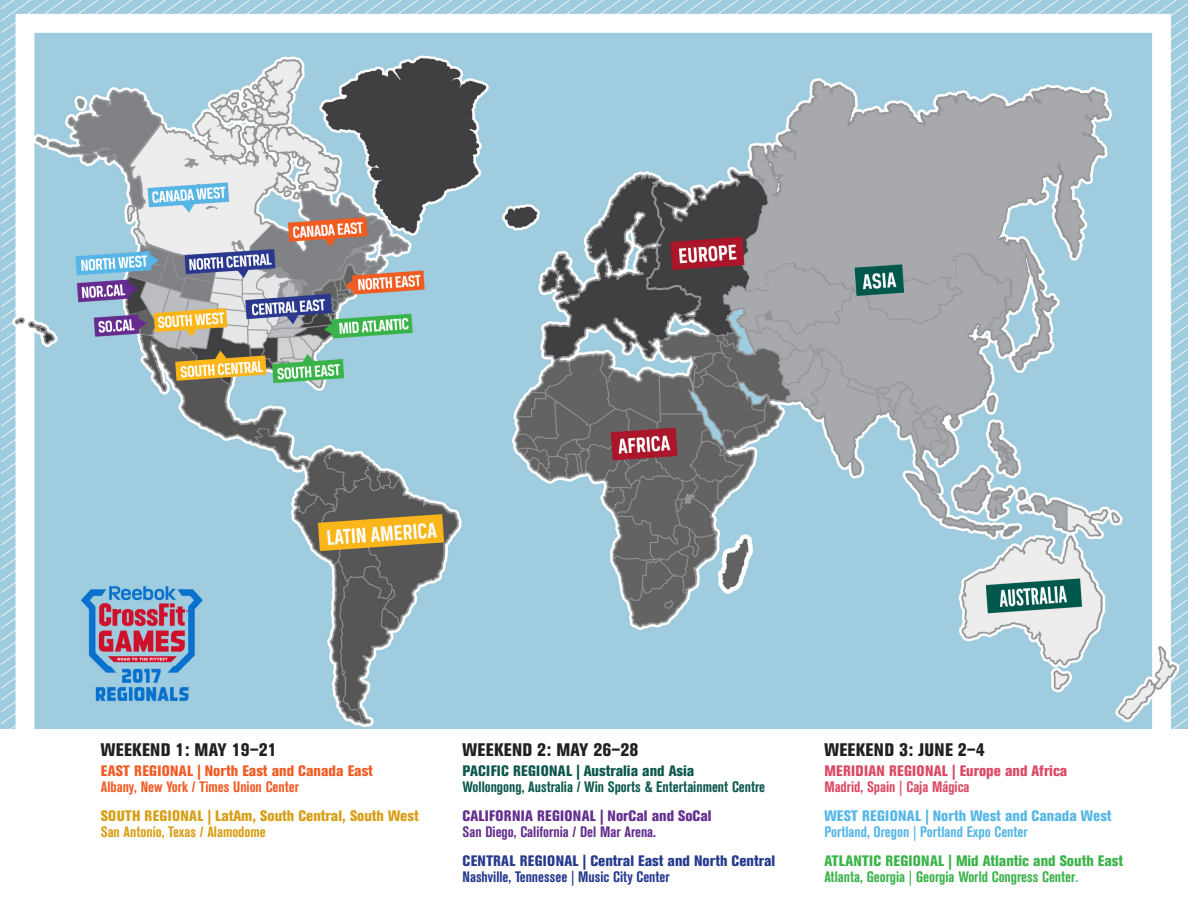
<style>
.page{position:relative;width:1188px;height:918px;background:#fff}
.page>*{position:absolute;margin:0;border:0;box-sizing:border-box;transform-origin:0 0}
.t1{font:800 condensed 18px "Akzidenz Grotesk BE";letter-spacing:.02em;color:#231f20}
.Paragraph_Style_1{font:700 condensed 15px/16.5px "Akzidenz Grotesk BE";color:#3bb34a}
.Paragraph_Style_1-2{font:700 condensed 15px/16.5px "Akzidenz Grotesk BE";color:#0c584b}
.Paragraph_Style_1-3{font:800 condensed 15px/16.5px "Akzidenz Grotesk BE";color:#263a8e}
.Paragraph_Style_1-4{font:800 condensed 15px/16.5px "Akzidenz Grotesk BE";color:#56b7e7}
.Paragraph_Style_1-5{font:800 condensed 15px/16.5px "Akzidenz Grotesk BE";color:#d89e15}
.Paragraph_Style_1-6{font:800 condensed 15px/16.5px "Akzidenz Grotesk BE";color:#f15b24}
.Paragraph_Style_1-7{font:800 condensed 15px/16.5px "Akzidenz Grotesk BE";letter-spacing:.02em;color:#642e8e}
.Paragraph_Style_1-8{font:800 condensed 15px/16.5px "Akzidenz Grotesk BE";letter-spacing:.02em;color:#db4964}
.s1{font-weight:700}
.s2{font-weight:800}
.s3{color:#56b7e7}
</style>
<div class="page">
<img style="left:0;top:0;width:1188px;height:729px">
<p class="t1" style="left:101px;top:739px;width:178px">WEEKEND 1: MAY 19–21</p>
<p class="Paragraph_Style_1-6" style="left:101px;top:762px;width:274px">EAST REGIONAL | North East and Canada East<br><span class="s1">Albany, New York / Times Union Center</span></p>
<p class="Paragraph_Style_1-5" style="left:101px;top:807px;width:319px">SOUTH REGIONAL | LatAm, South Central, South West<br><span class="s1">San Antonio, Texas / Alamodome</span></p>
<p class="t1" style="left:463px;top:739px;width:177px">WEEKEND 2: MAY 26–28</p>
<p class="Paragraph_Style_1-2" style="left:463px;top:762px;width:304px"><span class="s2">PACIFIC REGIONAL | Australia and Asia<br></span>Wollongong, Australia / Win Sports &amp; Entertainment Centre</p>
<p class="Paragraph_Style_1-7" style="left:463px;top:807px;width:251px">CALIFORNIA REGIONAL | NorCal and SoCal<br><span class="s1">San Diego, California / Del Mar Arena.</span></p>
<p class="Paragraph_Style_1-3" style="left:463px;top:852px;width:314px">CENTRAL REGIONAL | Central East and North Central<br><span class="s1">Nashville, Tennessee | Music City Center</span></p>
<p class="t1" style="left:824px;top:739px;width:162px">WEEKEND 3: JUNE 2–4</p>
<p class="Paragraph_Style_1-8" style="left:824px;top:762px;width:245px">MERIDIAN REGIONAL | Europe and Africa<br><span class="s1">Madrid, Spain | Caja Mágica</span></p>
<p class="Paragraph_Style_1-4" style="left:824px;top:807px;width:289px">WEST REGIONAL | North West and Canada West<br><span class="s1">Portland, Oregon | Portland Expo Center</span></p>
<p class="Paragraph_Style_1" style="left:824px;top:852px;width:300px"><span class="s2">ATLANTIC REGIONAL | Mid Atlantic and South East<br></span>Atlanta, Georgia | Georgia World Congress Center<span class="s3">.</span></p>
</div>
